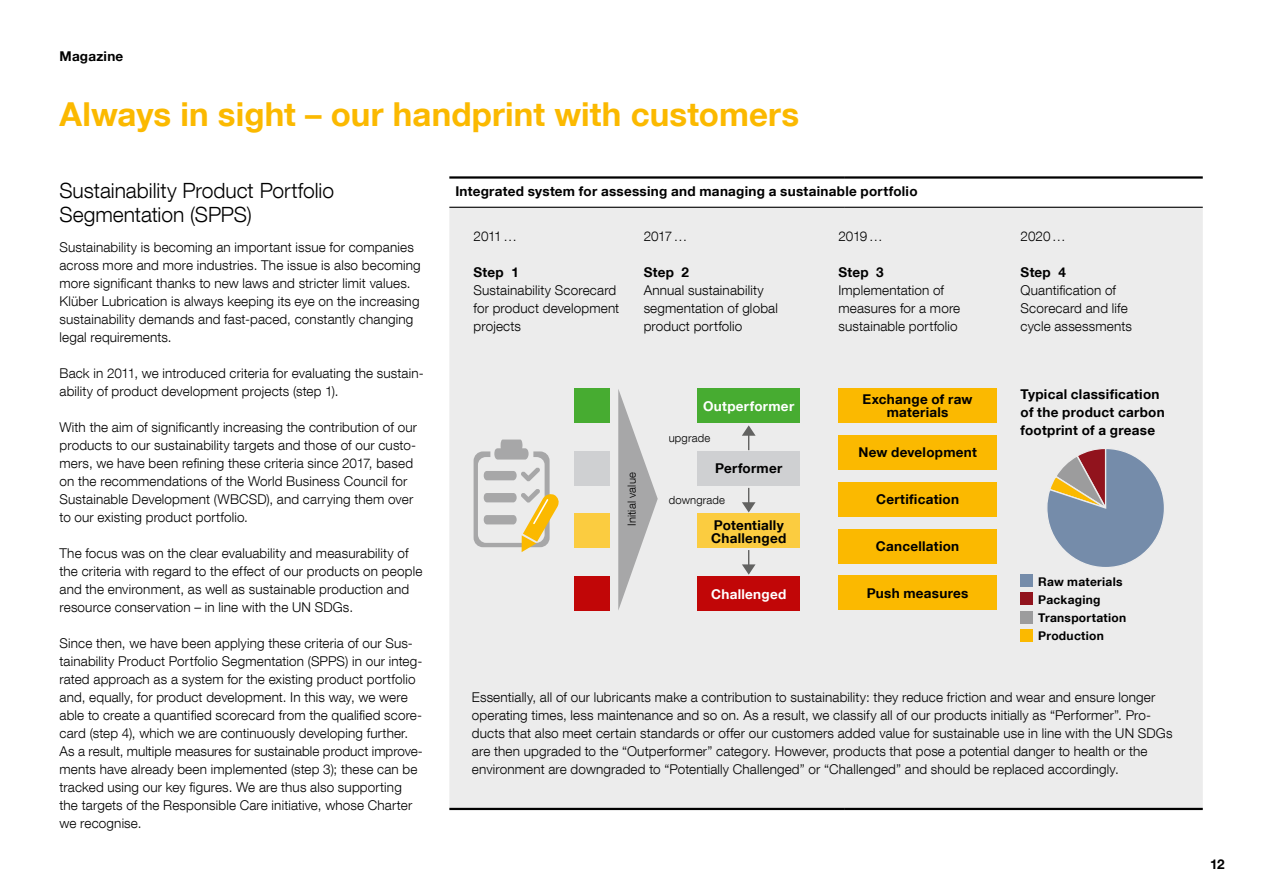
<style>
.page{position:relative;width:1263px;height:893px;background:#fff}
.page>*{position:absolute;margin:0;border:0;box-sizing:border-box;transform-origin:0 0}
.t1{font:700 33px "Helvetica Neue LT Com";letter-spacing:.005em;color:#fbb900}
.t2{font:300 21px/24px "Helvetica Neue LT Com";color:#000}
.t3{font:300 13.5px/18px "Helvetica Neue LT Com";letter-spacing:.01em;color:#000}
.t4{font:700 13.5px/13.5px "Helvetica Neue LT Com";letter-spacing:.02em;color:#000}
.t5{font:700 13.5px "Helvetica Neue LT Com";letter-spacing:.02em;color:#fff}
.t6{font:700 13.5px "Helvetica Neue";letter-spacing:.02em;color:#000}
.t7{font:700 12px/18px "Helvetica Neue LT Com";letter-spacing:.02em;color:#000}
.t8{font:300 11.25px "Helvetica Neue LT Com";letter-spacing:.015em;color:#000}
</style>
<div class="page">
<div style="left:449px;top:208px;width:754px;height:600px;background:#ececec"></div>
<hr style="left:449px;top:808px;width:395px;height:2px;background:#000">
<hr style="left:844px;top:808px;width:359px;height:2px;background:#000">
<hr style="left:449px;top:176px;width:395px;height:3px;background:#000">
<hr style="left:844px;top:176px;width:359px;height:3px;background:#000">
<hr style="left:449px;top:207px;width:395px;height:1px;background:#000">
<hr style="left:844px;top:207px;width:359px;height:1px;background:#000">
<div style="left:698px;top:389px;width:102px;height:34px;background:#47ac31"></div>
<div style="left:574px;top:389px;width:35px;height:34px;background:#47ac31"></div>
<div style="left:698px;top:451px;width:102px;height:34px;background:#cfd0d2"></div>
<div style="left:574px;top:451px;width:35px;height:34px;background:#cfd0d2"></div>
<svg style="left:618px;top:389px;width:40px;height:221px;background:#c9c9c9"></svg>
<div style="left:698px;top:514px;width:102px;height:34px;background:#fbcc40"></div>
<div style="left:574px;top:514px;width:35px;height:34px;background:#fbcc40"></div>
<div style="left:838px;top:389px;width:159px;height:34px;background:#fbb900"></div>
<div style="left:838px;top:436px;width:159px;height:34px;background:#fbb900"></div>
<div style="left:838px;top:482px;width:159px;height:34px;background:#fbb900"></div>
<div style="left:838px;top:529px;width:159px;height:34px;background:#fbb900"></div>
<div style="left:838px;top:576px;width:159px;height:34px;background:#fbb900"></div>
<div style="left:698px;top:576px;width:102px;height:34px;background:#c10607"></div>
<div style="left:574px;top:576px;width:35px;height:34px;background:#c10607"></div>
<svg style="left:742px;top:425px;width:14px;height:25px"></svg>
<svg style="left:742px;top:488px;width:13px;height:24px"></svg>
<svg style="left:742px;top:550px;width:13px;height:25px"></svg>
<svg style="left:1045px;top:447px;width:121px;height:122px;background:#9ea3b1"></svg>
<div style="left:1020px;top:575px;width:13px;height:12px;background:#758caa"></div>
<div style="left:1021px;top:612px;width:12px;height:12px;background:#9c9c9d"></div>
<div style="left:1020px;top:593px;width:13px;height:12px;background:#91131d"></div>
<div style="left:1021px;top:630px;width:12px;height:12px;background:#fbb900"></div>
<svg style="left:474px;top:440px;width:86px;height:112px;background:#d9d4c3"></svg>
<p class="t6" style="left:60px;top:47px;width:65px">Magazine</p>
<h1 class="t1" style="left:60px;top:93px;width:741px">Always in sight – our handprint with customers</h1>
<h2 class="t2" style="left:60px;top:178px;width:276px">Sustainability Product Portfolio<br>Segmentation (SPPS)</h2>
<p class="t3" style="left:60px;top:238px;width:363px">Sustainability is becoming an important issue for companies across more and more industries. The issue is also becoming more significant thanks to new laws and stricter limit values.<br>Klüber Lubrication is always keeping its eye on the increasing sustainability demands and fast-paced, constantly changing legal requirements.</p>
<p class="t3" style="left:60px;top:364px;width:366px">Back in 2011, we introduced criteria for evaluating the sustain&shy;ability of product development projects (step 1).</p>
<p class="t3" style="left:60px;top:418px;width:359px">With the aim of significantly increasing the contribution of our products to our sustainability targets and those of our custo&shy;mers, we have been refining these criteria since 2017, based on the recommendations of the World Business Council for Sustainable Development (WBCSD), and carrying them over to our existing product portfolio.</p>
<p class="t3" style="left:60px;top:544px;width:364px">The focus was on the clear evaluability and measurability of the criteria with regard to the effect of our products on people and the environment, as well as sustainable production and resource conservation – in line with the UN SDGs.</p>
<p class="t3" style="left:60px;top:634px;width:365px">Since then, we have been applying these criteria of our Sus&shy;tainability Product Portfolio Segmentation (SPPS) in our integ&shy;rated approach as a system for the existing product portfolio and, equally, for product development. In this way, we were able to create a quantified scorecard from the qualified score&shy;card (step 4), which we are continuously developing further.<br>As a result, multiple measures for sustainable product improve&shy;ments have already been implemented (step 3); these can be tracked using our key figures. We are thus also supporting the targets of the Responsible Care initiative, whose Charter we recognise.</p>
<p class="t4" style="left:455px;top:184px;width:464px">Integrated system for assessing and managing a sustainable portfolio</p>
<p class="t3" style="left:474px;top:227px;width:45px">2011…</p>
<p class="t4" style="left:474px;top:265px;width:47px">Step 1</p>
<p class="t3" style="left:474px;top:281px;width:147px">Sustainability Scorecard for product development projects</p>
<p class="t3" style="left:644px;top:227px;width:45px">2017…</p>
<p class="t4" style="left:644px;top:265px;width:47px">Step 2</p>
<p class="t3" style="left:644px;top:281px;width:136px">Annual sustainability segmentation of global product portfolio</p>
<p class="t3" style="left:838px;top:227px;width:46px">2019…</p>
<p class="t4" style="left:838px;top:265px;width:47px">Step 3</p>
<p class="t3" style="left:838px;top:281px;width:123px">Implementation of measures for a more sustainable portfolio</p>
<p class="t8" style="left:625px;top:526px;width:55px;rotate:-90deg">Initial value</p>
<p class="t5" style="left:703px;top:397px;width:93px">Outperformer</p>
<p class="t8" style="left:669px;top:431px;width:43px">upgrade</p>
<p class="t4" style="left:715px;top:461px;width:69px">Performer</p>
<p class="t8" style="left:669px;top:493px;width:58px">downgrade</p>
<p class="t4" style="left:711px;top:518px;width:77px">Potentially<br>Challenged</p>
<p class="t4" style="left:862px;top:392px;width:112px;text-align:center">Exchange of raw materials</p>
<p class="t4" style="left:858px;top:445px;width:120px">New development</p>
<p class="t4" style="left:876px;top:492px;width:84px">Certification</p>
<p class="t4" style="left:876px;top:539px;width:85px">Cancellation</p>
<p class="t5" style="left:711px;top:586px;width:77px">Challenged</p>
<p class="t4" style="left:867px;top:586px;width:103px">Push measures</p>
<p class="t3" style="left:1020px;top:227px;width:47px">2020…</p>
<p class="t4" style="left:1020px;top:265px;width:47px">Step 4</p>
<p class="t3" style="left:1020px;top:281px;width:113px">Quantification of<br>Scorecard and life cycle assessments</p>
<p class="t4" style="left:1020px;top:385px;width:146px;line-height:18px">Typical classification of the product carbon footprint of a grease</p>
<p class="t7" style="left:1038px;top:572px;width:90px">Raw materials<br>Packaging<br>Transportation<br>Production</p>
<p class="t3" style="left:472px;top:688px;width:702px">Essentially, all of our lubricants make a contribution to sustainability: they reduce friction and wear and ensure longer operating times, less maintenance and so on. As a result, we classify all of our products initially as “Performer”. Pro&shy;ducts that also meet certain standards or offer our customers added value for sustainable use in line with the UN SDGs are then upgraded to the “Outperformer” category. However, products that pose a potential danger to health or the environment are downgraded to “Potentially Challenged” or “Challenged” and should be replaced accordingly.</p>
<p class="t6" style="left:1210px;top:855px;width:16px">12</p>
</div>
